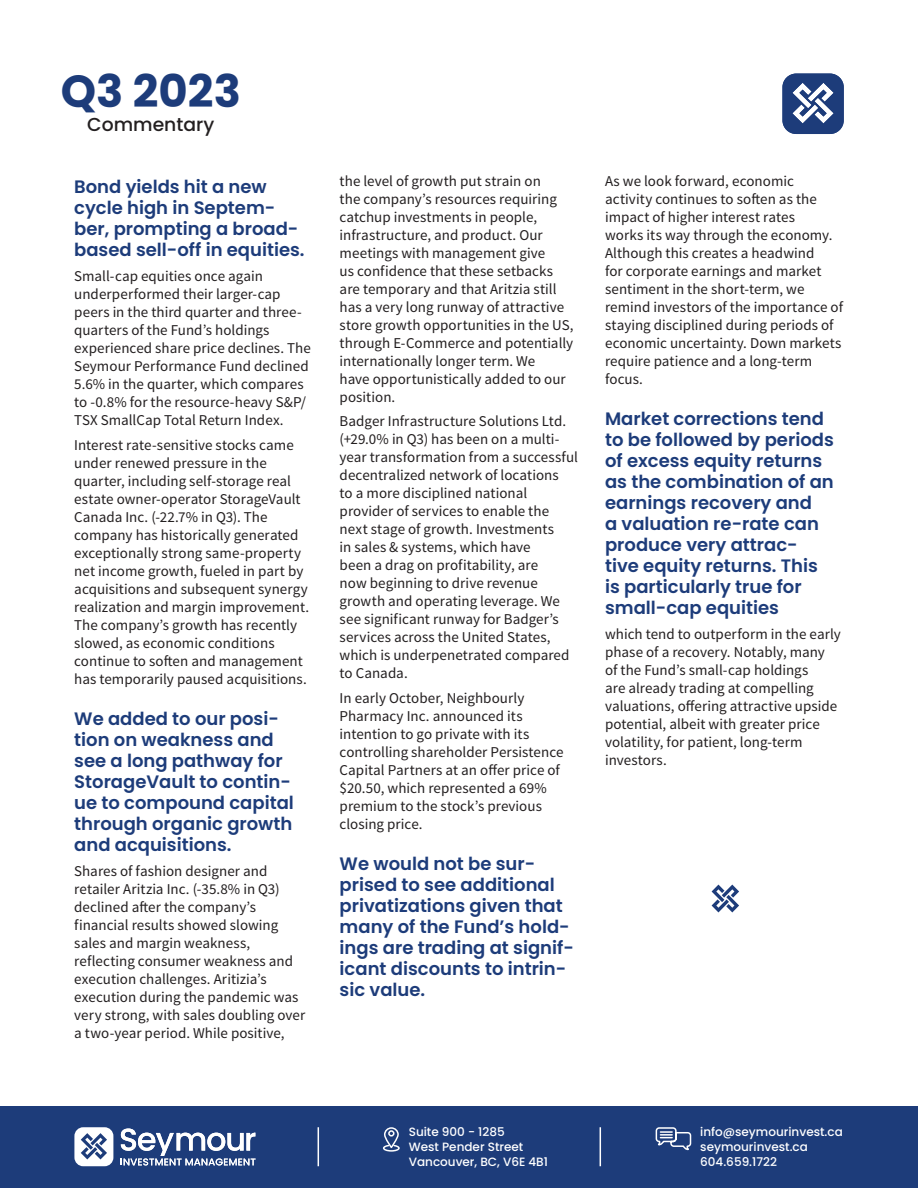
<style>
.page{position:relative;width:918px;height:1188px;background:#fff}
.page>*{position:absolute;margin:0;border:0;box-sizing:border-box;transform-origin:0 0}
.Main_Header{font:700 45px "Poppins";color:#1d3c7a}
.Main_Header_-_2nd_Line{font:500 18.75px "Poppins";color:#231f20}
.Sub_2{font:600 18px/21px "Poppins";color:#1d3c7a}
.Body_-_Standard{font:15px/18px "Source Sans Pro";letter-spacing:.005em;color:#231f20}
.t1{font:500 12px/15px "Poppins";color:#fff}
</style>
<div class="page">
<div style="left:0;top:1107px;width:918px;height:81px;background:#1d3c7a"></div>
<hr style="left:318px;top:1127px;width:1px;height:39px;background:#fff">
<hr style="left:600px;top:1127px;width:1px;height:39px;background:#fff">
<svg style="left:655px;top:1127px;width:37px;height:24px"></svg>
<svg style="left:383px;top:1127px;width:17px;height:25px"></svg>
<svg style="left:74px;top:1127px;width:39px;height:39px"></svg>
<svg style="left:121px;top:1129px;width:135px;height:36px"></svg>
<svg style="left:782px;top:74px;width:62px;height:60px"></svg>
<svg style="left:712px;top:885px;width:27px;height:27px"></svg>
<p class="Main_Header" style="left:61px;top:65px;width:182px">Q3 2023</p>
<p class="Main_Header_-_2nd_Line" style="left:87px;top:114px;width:128px">Commentary</p>
<p class="Sub_2" style="left:74px;top:177px;width:232px">Bond yields hit a new cycle high in Septem&shy;ber, prompting a broad&shy;based sell-off in equities.</p>
<p class="Body_-_Standard" style="left:74px;top:267px;width:238px">Small-cap equities once again underperformed their larger-cap peers in the third quarter and three&shy;quarters of the Fund’s holdings experienced share price declines. The Seymour Performance Fund declined 5.6% in the quarter, which compares to -0.8% for the resource-heavy S&amp;P/ TSX SmallCap Total Return Index.</p>
<p class="Body_-_Standard" style="left:74px;top:436px;width:236px">Interest rate-sensitive stocks came under renewed pressure in the quarter, including self-storage real estate owner-operator StorageVault Canada Inc. (-22.7% in Q3). The company has historically generated exceptionally strong same-property net income growth, fueled in part by acquisitions and subsequent synergy realization and margin improvement.<br>The company’s growth has recently slowed, as economic conditions continue to soften and management has temporarily paused acquisitions.</p>
<p class="Sub_2" style="left:74px;top:708px;width:221px">We added to our posi&shy;tion on weakness and see a long pathway for<br>StorageVault to contin&shy;ue to compound capital through organic growth and acquisitions.</p>
<p class="Body_-_Standard" style="left:74px;top:862px;width:233px">Shares of fashion designer and retailer Aritzia Inc. (-35.8% in Q3) declined after the company’s financial results showed slowing sales and margin weakness, reflecting consumer weakness and execution challenges. Aritizia’s execution during the pandemic was very strong, with sales doubling over a two-year period. While positive,</p>
<p class="Body_-_Standard" style="left:340px;top:172px;width:235px">the level of growth put strain on<br>the company’s resources requiring catchup investments in people, infrastructure, and product. Our meetings with management give<br>us confidence that these setbacks are temporary and that Aritzia still has a very long runway of attractive store growth opportunities in the US, through E-Commerce and potentially internationally longer term. We<br>have opportunistically added to our position.</p>
<p class="Body_-_Standard" style="left:340px;top:413px;width:240px">Badger Infrastructure Solutions Ltd. (+29.0% in Q3) has been on a multi&shy;year transformation from a successful decentralized network of locations<br>to a more disciplined national provider of services to enable the next stage of growth. Investments<br>in sales &amp; systems, which have<br>been a drag on profitability, are<br>now beginning to drive revenue growth and operating leverage. We see significant runway for Badger’s services across the United States, which is underpenetrated compared to Canada.</p>
<p class="Body_-_Standard" style="left:340px;top:689px;width:225px">In early October, Neighbourly<br>Pharmacy Inc. announced its intention to go private with its controlling shareholder Persistence<br>Capital Partners at an offer price of $20.50, which represented a 69% premium to the stock’s previous closing price.</p>
<p class="Sub_2" style="left:340px;top:854px;width:236px">We would not be sur&shy;prised to see additional privatizations given that many of the Fund’s hold&shy;ings are trading at signif&shy;icant discounts to intrin&shy;sic value.</p>
<p class="Body_-_Standard" style="left:605px;top:172px;width:240px">As we look forward, economic activity continues to soften as the impact of higher interest rates<br>works its way through the economy.<br>Although this creates a headwind<br>for corporate earnings and market sentiment in the short-term, we remind investors of the importance of staying disciplined during periods of economic uncertainty. Down markets require patience and a long-term focus.</p>
<p class="Sub_2" style="left:605px;top:408px;width:230px">Market corrections tend to be followed by periods of excess equity returns as the combination of an earnings recovery and<br>a valuation re-rate can produce very attrac&shy;tive equity returns. This is particularly true for small-cap equities</p>
<p class="Body_-_Standard" style="left:605px;top:625px;width:237px">which tend to outperform in the early phase of a recovery. Notably, many of the Fund’s small-cap holdings<br>are already trading at compelling valuations, offering attractive upside potential, albeit with greater price volatility, for patient, long-term investors.</p>
<p class="t1" style="left:409px;top:1124px;width:116px">Suite 900 - 1285<br>West Pender Street</p>
<p class="t1" style="left:409px;top:1154px;width:141px">Vancouver, BC, V6E 4B1</p>
<p class="t1" style="left:700px;top:1124px;width:144px">info@seymourinvest.ca</p>
<p class="t1" style="left:700px;top:1139px;width:109px">seymourinvest.ca</p>
<p class="t1" style="left:700px;top:1154px;width:78px">604.659.1722</p>
</div>
